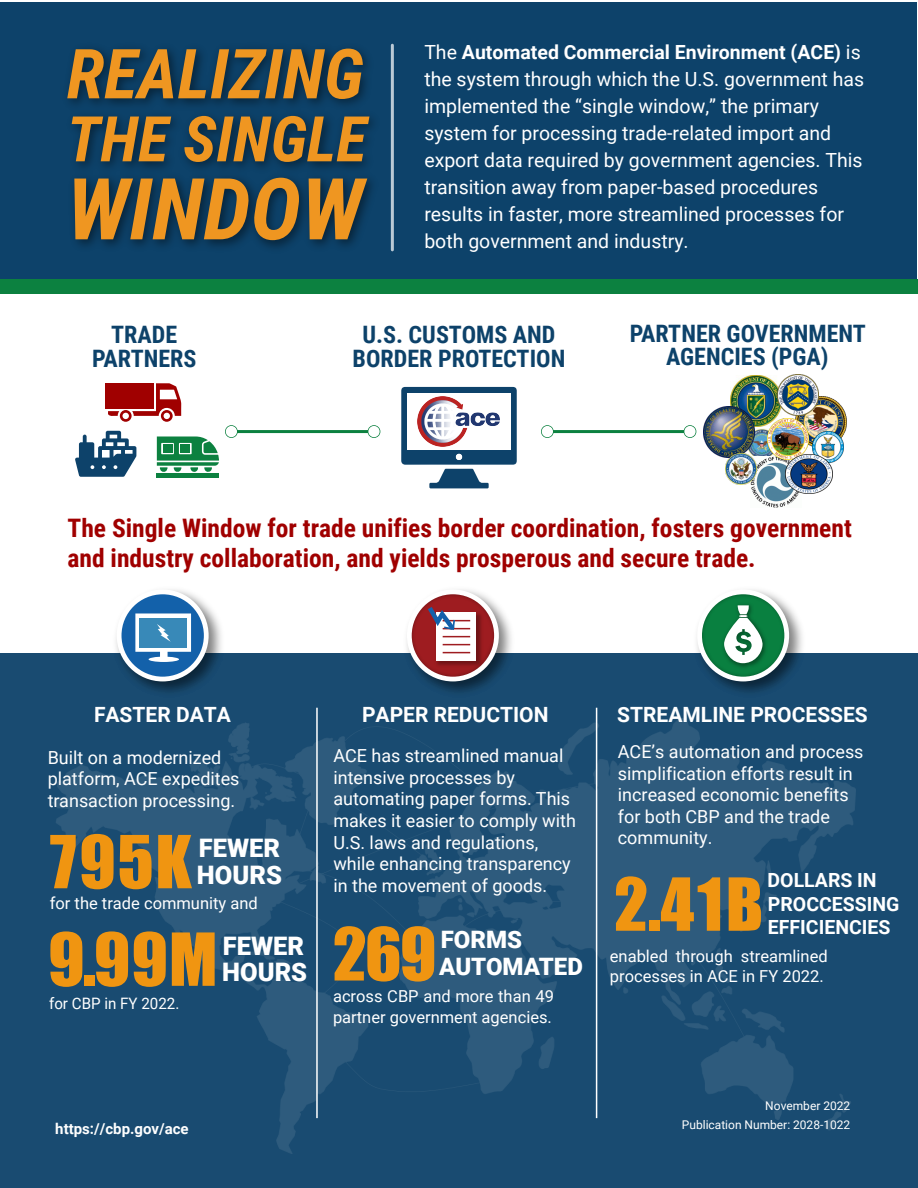
<style>
.page{position:relative;width:918px;height:1188px;background:#fff}
.page>*{position:absolute;margin:0;border:0;box-sizing:border-box;transform-origin:0 0}
.t1{font:italic 700 85.5px "Roboto Condensed";color:#ef9621}
.t2{font:italic 700 69px "Roboto Condensed";color:#ef9621}
.t3{font:67.5px "Impact";letter-spacing:.025em;color:#f09511}
.t4{font:italic 700 63px "Roboto Condensed";color:#ef9621}
.t5{font:700 25.5px/30px "Roboto Condensed";color:#a00000}
.t6{font:900 25.5px/26.2px "Roboto";color:#fff}
.t7{font:700 24px "Roboto Condensed";color:#0d426a}
.t8{font:900 24px "Roboto";color:#fff}
.t9{font:700 21px "Roboto";color:#fff}
.t10{font:19.5px/27px "Roboto";color:#fff}
.t11{font:700 19.5px/23.4px "Roboto";color:#fff}
.t12{font:18px/21.6px "Roboto";color:#fff}
.t13{font:16.5px/20.9px "Roboto";color:#fff}
.t14{font:15.75px "Roboto";color:#fff;scale:.96 1}
.t15{font:700 15px "Roboto";color:#fff}
.t16{font:12px/18.9px "Roboto";color:#fff;text-align:right}
.s1{font-weight:700}
</style>
<div class="page">
<div style="left:0;top:654px;width:918px;height:534px;background:#194b71"></div>
<img style="left:53px;top:719px;width:802px;height:435px">
<div style="left:0;top:2px;width:917px;height:287px;background:#0d426a"></div>
<hr style="left:316px;top:708px;width:2px;height:410px;background:#fff">
<hr style="left:596px;top:708px;width:1px;height:410px;background:#fff">
<div style="left:0;top:279px;width:918px;height:15px;background:#0c8140"></div>
<img style="left:68px;top:43px;width:326px;height:209px">
<svg style="left:401px;top:387px;width:116px;height:101px"></svg>
<hr style="left:231px;top:430px;width:143px;height:3px;background:#0c8140">
<svg style="left:225px;top:425px;width:13px;height:13px"></svg>
<svg style="left:368px;top:425px;width:12px;height:13px"></svg>
<hr style="left:547px;top:430px;width:143px;height:3px;background:#0c8140">
<svg style="left:541px;top:425px;width:13px;height:13px"></svg>
<svg style="left:684px;top:425px;width:12px;height:13px"></svg>
<img style="left:418px;top:396px;width:81px;height:51px">
<img style="left:755px;top:428px;width:13px;height:28px">
<svg style="left:75px;top:431px;width:61px;height:46px"></svg>
<hr style="left:157px;top:474px;width:62px;height:4px;background:#0c8140">
<svg style="left:157px;top:437px;width:62px;height:35px"></svg>
<div style="left:181px;top:445px;width:9px;height:8px;background:#0c8140"></div>
<div style="left:163px;top:445px;width:9px;height:8px;background:#0c8140"></div>
<div style="left:105px;top:383px;width:49px;height:26px;background:#a00000"></div>
<svg style="left:108px;top:383px;width:73px;height:39px"></svg>
<div style="left:226px;top:426px;width:11px;height:11px;background:#fff;border-radius:50%"></div>
<div style="left:368px;top:426px;width:12px;height:11px;background:#fff;border-radius:50%"></div>
<div style="left:542px;top:426px;width:11px;height:11px;background:#fff;border-radius:50%"></div>
<div style="left:684px;top:426px;width:12px;height:11px;background:#fff;border-radius:50%"></div>
<img style="left:796px;top:396px;width:51px;height:51px">
<img style="left:731px;top:376px;width:47px;height:51px">
<img style="left:813px;top:432px;width:30px;height:31px">
<img style="left:777px;top:374px;width:41px;height:41px">
<img style="left:751px;top:458px;width:51px;height:50px">
<img style="left:768px;top:418px;width:41px;height:41px">
<img style="left:785px;top:455px;width:47px;height:38px">
<img style="left:704px;top:406px;width:51px;height:51px">
<img style="left:725px;top:453px;width:31px;height:31px">
<img style="left:108px;top:589px;width:120px;height:104px">
<div style="left:117px;top:590px;width:92px;height:91px;background:#fff;border-radius:50%"></div>
<div style="left:122px;top:594px;width:82px;height:83px;background:#1361aa;border-radius:50%"></div>
<svg style="left:135px;top:613px;width:56px;height:49px;background:#74a9cd"></svg>
<img style="left:399px;top:589px;width:120px;height:104px">
<div style="left:407px;top:590px;width:92px;height:91px;background:#fff;border-radius:50%"></div>
<svg style="left:412px;top:594px;width:82px;height:83px;background:#9b1f23"></svg>
<img style="left:434px;top:610px;width:50px;height:59px">
<svg style="left:436px;top:612px;width:40px;height:49px"></svg>
<svg style="left:443px;top:644px;width:27px;height:1px"></svg>
<svg style="left:443px;top:652px;width:27px;height:1px"></svg>
<svg style="left:424px;top:602px;width:46px;height:35px"></svg>
<img style="left:689px;top:589px;width:120px;height:104px">
<div style="left:697px;top:590px;width:92px;height:91px;background:#fff;border-radius:50%"></div>
<svg style="left:702px;top:594px;width:82px;height:83px;background:#0d7f42"></svg>
<img style="left:721px;top:602px;width:48px;height:68px">
<svg style="left:724px;top:605px;width:39px;height:58px"></svg>
<p class="t2" style="left:67px;top:25px;width:298px">REALIZING</p>
<p class="t4" style="left:67px;top:95px;width:301px">THE SINGLE</p>
<h1 class="t1" style="left:67px;top:149px;width:298px">WINDOW</h1>
<p class="t10" style="left:424px;top:38px;width:441px">The <span class="s1">Automated Commercial Environment (ACE)</span> is the system through which the U.S. government has implemented the “single window,” the primary system for processing trade-related import and export data required by government agencies. This transition away from paper-based procedures results in faster, more streamlined processes for both government and industry.</p>
<h1 class="t7" style="left:111px;top:317px;width:67px">TRADE</h1>
<h1 class="t7" style="left:362px;top:318px;width:194px">U.S. CUSTOMS AND</h1>
<h1 class="t7" style="left:630px;top:317px;width:238px">PARTNER GOVERNMENT</h1>
<h1 class="t7" style="left:92px;top:341px;width:106px">PARTNERS</h1>
<h1 class="t7" style="left:353px;top:342px;width:214px">BORDER PROTECTION</h1>
<h1 class="t7" style="left:666px;top:339px;width:164px">AGENCIES (PGA)</h1>
<h2 class="t5" style="left:68px;top:512px;width:786px">The Single Window for trade unifies border coordination, fosters government and industry collaboration, and yields prosperous and secure trade.</h2>
<p class="t9" style="left:94px;top:700px;width:138px">FASTER DATA</p>
<p class="t12" style="left:48px;top:746px;width:193px">Built on a modernized platform, ACE expedites transaction processing.</p>
<p class="t6" style="left:199px;top:834px;width:83px">FEWER</p>
<p class="t3" style="left:50px;top:809px;width:143px">795K</p>
<p class="t6" style="left:197px;top:861px;width:87px">HOURS</p>
<p class="t13" style="left:50px;top:892px;width:210px">for the trade community and</p>
<p class="t3" style="left:48px;top:907px;width:171px">9.99M</p>
<p class="t6" style="left:222px;top:932px;width:87px">FEWER<br>HOURS</p>
<p class="t14" style="left:49px;top:992px;width:137px">for CBP in FY 2022.</p>
<p class="t9" style="left:362px;top:700px;width:188px">PAPER REDUCTION</p>
<p class="t12" style="left:333px;top:744px;width:244px">ACE has streamlined manual intensive processes by automating paper forms. This makes it easier to comply with</p>
<p class="t12" style="left:333px;top:831px;width:239px">U.S. laws and regulations, while enhancing transparency in the movement of goods.</p>
<p class="t8" style="left:441px;top:923px;width:83px">FORMS</p>
<p class="t3" style="left:333px;top:902px;width:105px">269</p>
<p class="t8" style="left:439px;top:950px;width:145px">AUTOMATED</p>
<p class="t13" style="left:333px;top:985px;width:222px">across CBP and more than 49 partner government agencies.</p>
<p class="t9" style="left:617px;top:699px;width:252px">STREAMLINE PROCESSES</p>
<p class="t12" style="left:618px;top:740px;width:247px">ACE’s automation and process simplification efforts result in increased economic benefits for both CBP and the trade community.</p>
<p class="t11" style="left:768px;top:868px;width:111px">DOLLARS IN</p>
<p class="t3" style="left:614px;top:852px;width:150px">2.41B</p>
<p class="t13" style="left:610px;top:965px;width:215px">processes in ACE in FY 2022.</p>
<p class="t11" style="left:768px;top:892px;width:133px">PROCCESSING<br>EFFICIENCIES</p>
<p class="t13" style="left:610px;top:945px;width:219px">enabled through streamlined</p>
<p class="t15" style="left:55px;top:1119px;width:135px">https://cbp.gov/ace</p>
<p class="t16" style="left:682px;top:1096px;width:170px">November 2022<br>Publication Number: 2028-1022</p>
</div>
